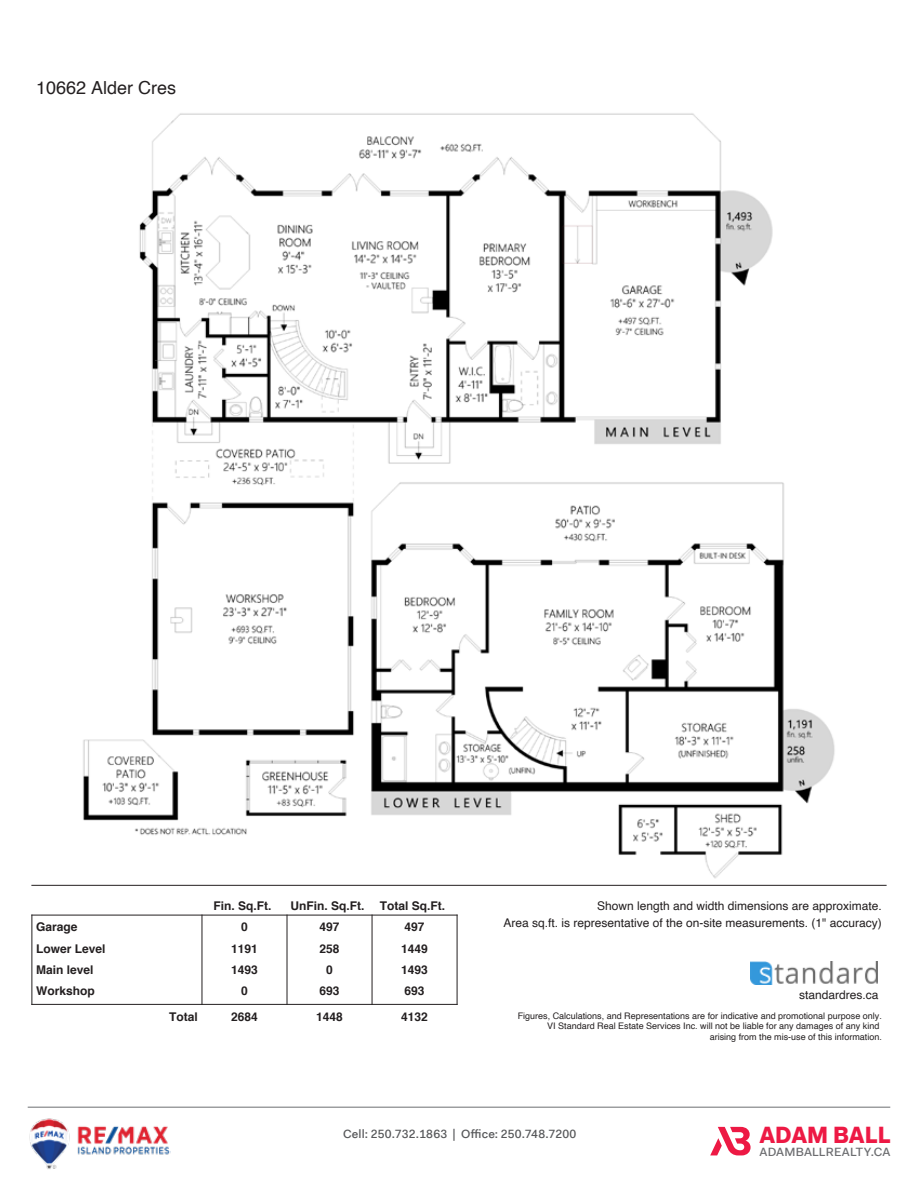
<style>
.page{position:relative;width:918px;height:1188px;background:#fff}
.page>*{position:absolute;margin:0;border:0;box-sizing:border-box;transform-origin:0 0}
.t1{font:900 23.7px "Fakt Pro";color:#ed1944;scale:.91 1}
.t2{font:18px "Helvetica";color:#231f20}
.t3{font:12px/17px "Helvetica";color:#231f20;text-align:right}
.t4{font:700 12px "Helvetica";color:#231f20}
.t5{font:500 12px "Fakt Pro";letter-spacing:.015em;color:#58595b}
.t6{font:500 12px "Fakt Pro";letter-spacing:.015em;color:#6d6e71}
.t7{font:9px/10.6px "Helvetica";color:#231f20;text-align:right}
</style>
<div class="page">
<img style="left:29px;top:1118px;width:142px;height:51px">
<svg style="left:710px;top:1127px;width:41px;height:28px"></svg>
<hr style="left:28px;top:1107px;width:862px;height:1px;background:#6d6e71">
<img style="left:76px;top:113px;width:766px;height:772px">
<hr style="left:32px;top:885px;width:854px;height:1px;background:#231f20">
<img style="left:750px;top:962px;width:127px;height:22px">
<hr style="left:31px;top:915px;width:1px;height:89px;background:#231f20">
<hr style="left:202px;top:915px;width:1px;height:89px;background:#231f20">
<hr style="left:287px;top:915px;width:1px;height:89px;background:#231f20">
<hr style="left:372px;top:915px;width:1px;height:89px;background:#231f20">
<hr style="left:457px;top:915px;width:1px;height:89px;background:#231f20">
<hr style="left:32px;top:915px;width:425px;height:1px;background:#231f20">
<hr style="left:32px;top:1004px;width:425px;height:1px;background:#231f20">
<h2 class="t2" style="left:36px;top:74px;width:142px">10662 Alder Cres</h2>
<h3 class="t4" style="left:213px;top:896px;width:60px">Fin. Sq.Ft.</h3>
<h3 class="t4" style="left:290px;top:896px;width:76px">UnFin. Sq.Ft.</h3>
<h3 class="t4" style="left:380px;top:896px;width:67px">Total Sq.Ft.</h3>
<h3 class="t4" style="left:36px;top:918px;width:43px">Garage</h3>
<h3 class="t4" style="left:241px;top:918px;width:8px">0</h3>
<h3 class="t4" style="left:320px;top:918px;width:22px">497</h3>
<h3 class="t4" style="left:405px;top:918px;width:22px">497</h3>
<h3 class="t4" style="left:36px;top:939px;width:71px">Lower Level</h3>
<h3 class="t4" style="left:231px;top:939px;width:28px">1191</h3>
<h3 class="t4" style="left:320px;top:939px;width:22px">258</h3>
<h3 class="t4" style="left:401px;top:939px;width:28px">1449</h3>
<h3 class="t4" style="left:36px;top:960px;width:59px">Main level</h3>
<h3 class="t4" style="left:231px;top:960px;width:28px">1493</h3>
<h3 class="t4" style="left:326px;top:960px;width:8px">0</h3>
<h3 class="t4" style="left:401px;top:960px;width:28px">1493</h3>
<h3 class="t4" style="left:36px;top:981px;width:60px">Workshop</h3>
<h3 class="t4" style="left:241px;top:981px;width:8px">0</h3>
<h3 class="t4" style="left:320px;top:981px;width:22px">693</h3>
<h3 class="t4" style="left:405px;top:981px;width:22px">693</h3>
<h3 class="t4" style="left:169px;top:1007px;width:30px">Total</h3>
<h3 class="t4" style="left:231px;top:1007px;width:28px">2684</h3>
<h3 class="t4" style="left:316px;top:1007px;width:28px">1448</h3>
<h3 class="t4" style="left:401px;top:1007px;width:28px">4132</h3>
<h3 class="t3" style="left:503px;top:898px;width:380px">Shown length and width dimensions are approximate.<br>Area sq.ft. is representative of the on-site measurements. (1" accuracy)</h3>
<h3 class="t3" style="left:799px;top:987px;width:81px">standardres.ca</h3>
<p class="t7" style="left:518px;top:1011px;width:366px">Figures, Calculations, and Representations are for indicative and promotional purpose only.<br>VI Standard Real Estate Services Inc. will not be liable for any damages of any kind<br>arising from the mis-use of this information.</p>
<h3 class="t5" style="left:343px;top:1126px;width:235px">Cell: 250.732.1863 | Office: 250.748.7200</h3>
<h1 class="t1" style="left:759px;top:1119px;width:146px">ADAM BALL</h1>
<h3 class="t6" style="left:760px;top:1144px;width:133px">ADAMBALLREALTY.CA</h3>
</div>
